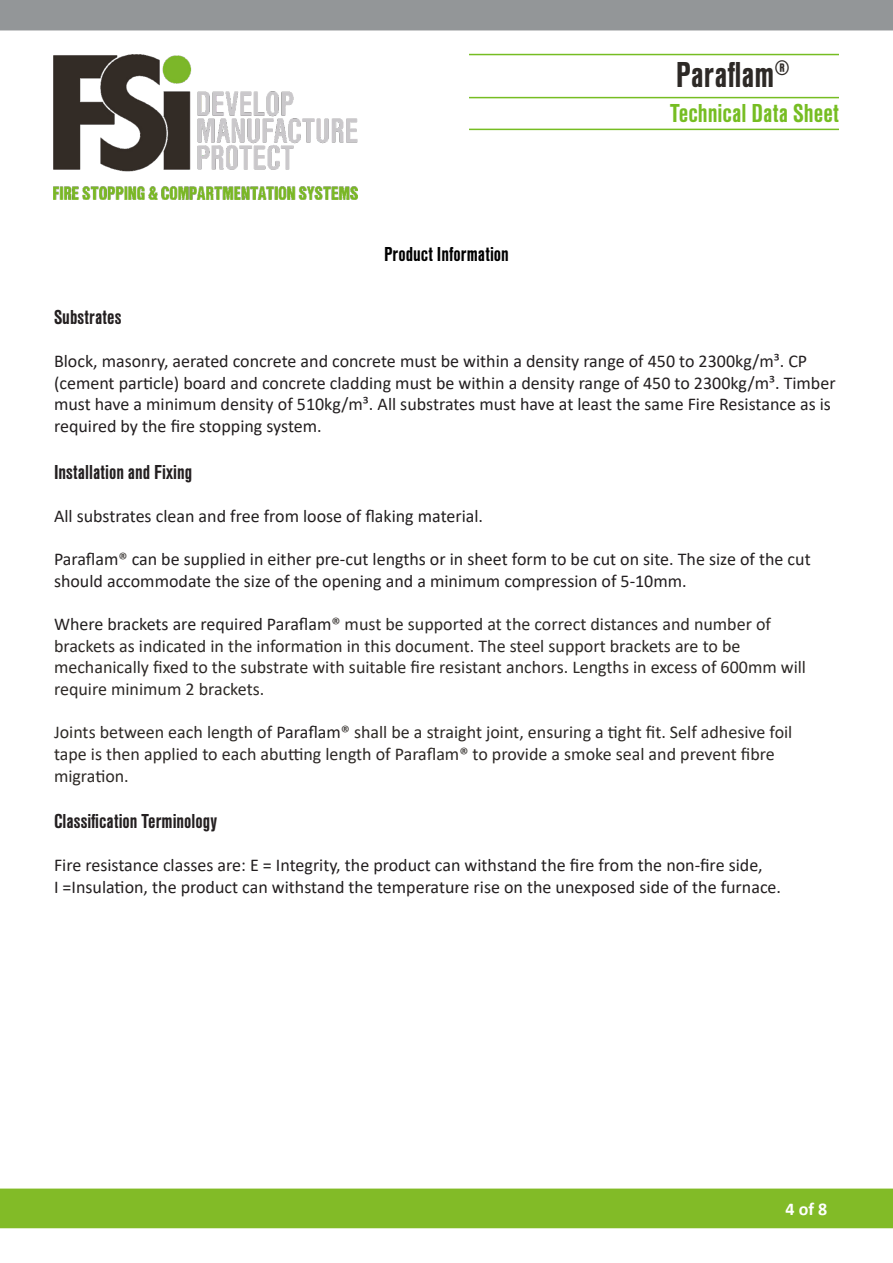
<style>
.page{position:relative;width:893px;height:1263px;background:#fff}
.page>*{position:absolute;margin:0;border:0;box-sizing:border-box;transform-origin:0 0}
.t1{font:700 37.5px "Nimbus San Con";color:#2d2926}
.t2{font:700 27px "Nimbus San Con";color:#76bd22}
.t3{font:700 21px "Nimbus San Con";color:#231f20}
.t4{font:700 21px "Nimbus San Con";color:#000}
.t5{font:18px/21.6px "Calibri";color:#231f20}
.t6{font:18px/21.6px "Calibri";color:#2d2926}
.t7{font:700 18px "Calibri";color:#fff}
.s1{color:#2d2926}
.s2{color:#231f20}
</style>
<div class="page">
<div style="left:0;top:1188px;width:893px;height:40px;background:#82bb27"></div>
<div style="left:0;top:0;width:893px;height:30px;background:#939698"></div>
<hr style="left:469px;top:129px;width:370px;height:1px;background:#76bd22">
<hr style="left:469px;top:97px;width:370px;height:1px;background:#76bd22">
<hr style="left:469px;top:54px;width:370px;height:1px;background:#76bd22">
<img style="left:54px;top:54px;width:303px;height:146px">
<h1 class="t1" style="left:676px;top:54px;width:115px">Paraflam<sup>®</sup></h1>
<p class="t4" style="left:384px;top:243px;width:126px">Product Information</p>
<h2 class="t2" style="left:670px;top:98px;width:170px">Technical Data Sheet</h2>
<p class="t3" style="left:54px;top:306px;width:69px">Substrates</p>
<p class="t5" style="left:54px;top:350px;width:783px">Block, masonry, aerated concrete and concrete must be within a density range of 450 to 2300kg/m³. CP (cement particle) board and concrete cladding must be within a density range of 450 to 2300kg/m³. Timber must have a minimum density of 510kg/m³. All substrates must have at least the same Fire Resistance as is required by the fire stopping system.</p>
<p class="t3" style="left:54px;top:460px;width:140px">Installation and Fixing</p>
<p class="t5" style="left:54px;top:505px;width:431px">All substrates clean and free from loose of flaking material.</p>
<p class="t5" style="left:54px;top:548px;width:758px">Paraflam<span class="s1">®</span> can be supplied in either pre-cut lengths or in sheet form to be cut on site. The size of the cut should accommodate the size of the opening and a minimum compression of 5-10mm.</p>
<p class="t6" style="left:54px;top:613px;width:754px"><span class="s2">Where brackets are required Paraflam</span>® must be supported at the correct distances and number of brackets as indicated in the information in this document. The steel support brackets are to be mechanically fixed to the substrate with suitable fire resistant anchors. Lengths in excess of 600mm will require minimum 2 brackets.</p>
<p class="t6" style="left:54px;top:721px;width:740px">Joints between each length of <span class="s2">Paraflam</span>® shall be a straight joint, ensuring a tight fit. Self adhesive foil tape is then applied to each abutting length of Paraflam® to provide a smoke seal and prevent fibre migration.</p>
<p class="t3" style="left:54px;top:810px;width:165px">Classification Terminology</p>
<p class="t5" style="left:54px;top:854px;width:710px">Fire resistance classes are: E = Integrity, the product can withstand the fire from the non-fire side,</p>
<p class="t5" style="left:54px;top:876px;width:729px">I =Insulation, the product can withstand the temperature rise on the unexposed side of the furnace.</p>
<p class="t7" style="left:786px;top:1196px;width:43px">4 of 8</p>
</div>
